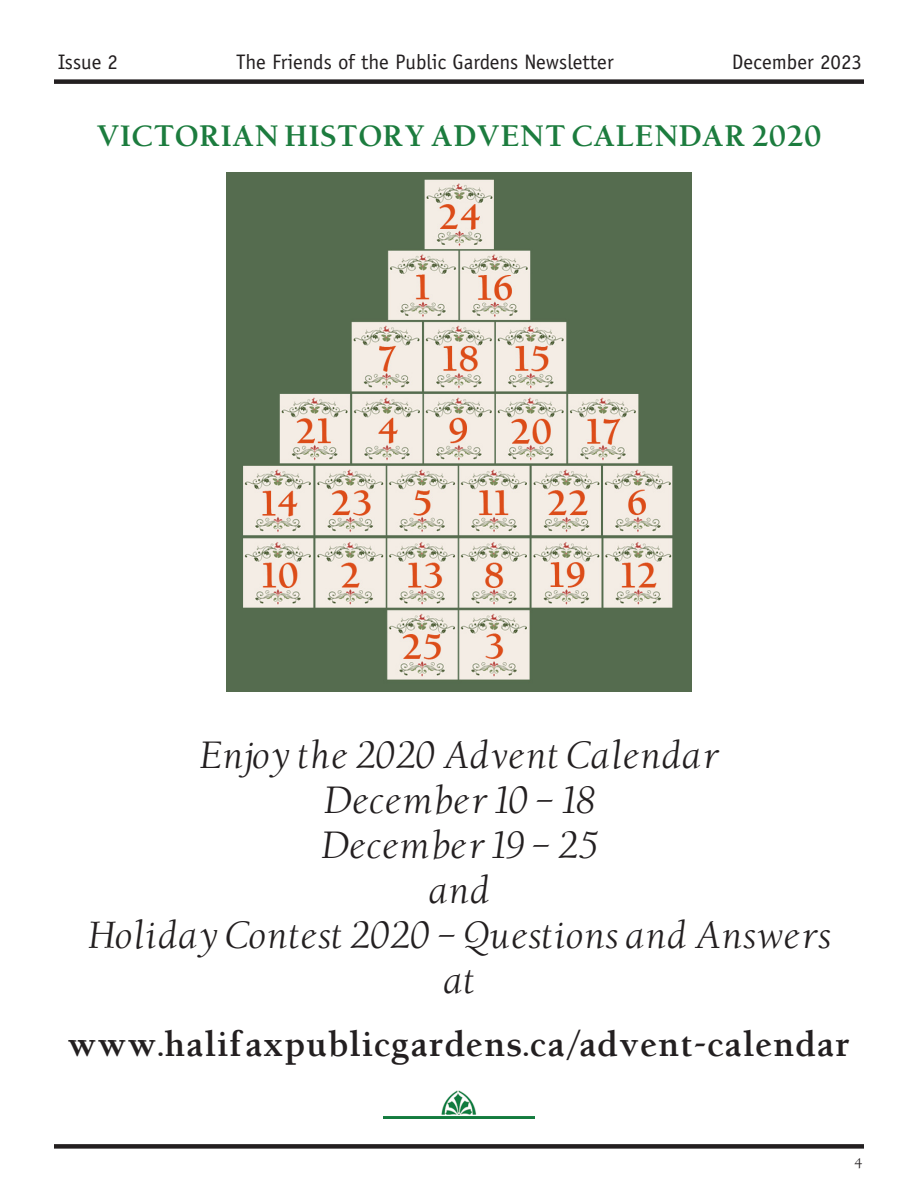
<style>
.page{position:relative;width:918px;height:1188px;background:#fff}
.page>*{position:absolute;margin:0;border:0;box-sizing:border-box;transform-origin:0 0}
.t1{font:italic 36px "Berkeley Oldstyle";color:#231f20}
.t2{font:700 33px "Berkeley Oldstyle";color:#231f20}
.t3{font:700 28.2px "Berkeley Oldstyle";color:#1c7c3e}
.t4{font:21px "Officina Sans Std";color:#231f20}
.t5{font:13.5px "Berkeley Oldstyle";color:#231f20}
</style>
<div class="page">
<div style="left:54px;top:1144px;width:810px;height:5px;background:#231f20"></div>
<div style="left:54px;top:79px;width:810px;height:5px;background:#231f20"></div>
<img style="left:226px;top:172px;width:466px;height:519px">
<img style="left:383px;top:1090px;width:152px;height:28px">
<p class="t4" style="left:57px;top:50px;width:62px">Issue 2</p>
<p class="t4" style="left:236px;top:50px;width:379px">The Friends of the Public Gardens Newsletter</p>
<p class="t4" style="left:732px;top:50px;width:132px">December 2023</p>
<p class="t3" style="left:96px;top:119px;width:727px">VICTORIAN HISTORY ADVENT CALENDAR 2020</p>
<p class="t1" style="left:199px;top:734px;width:521px">Enjoy the 2020 Advent Calendar</p>
<p class="t1" style="left:324px;top:779px;width:272px">December 10 – 18</p>
<p class="t1" style="left:321px;top:824px;width:278px">December 19 – 25</p>
<p class="t1" style="left:428px;top:869px;width:63px">and</p>
<p class="t1" style="left:87px;top:914px;width:745px">Holiday Contest 2020 – Questions and Answers</p>
<p class="t1" style="left:443px;top:959px;width:34px">at</p>
<p class="t2" style="left:67px;top:1024px;width:785px">www.halifaxpublicgardens.ca/advent-calendar</p>
<p class="t5" style="left:854px;top:1155px;width:10px">4</p>
</div>
